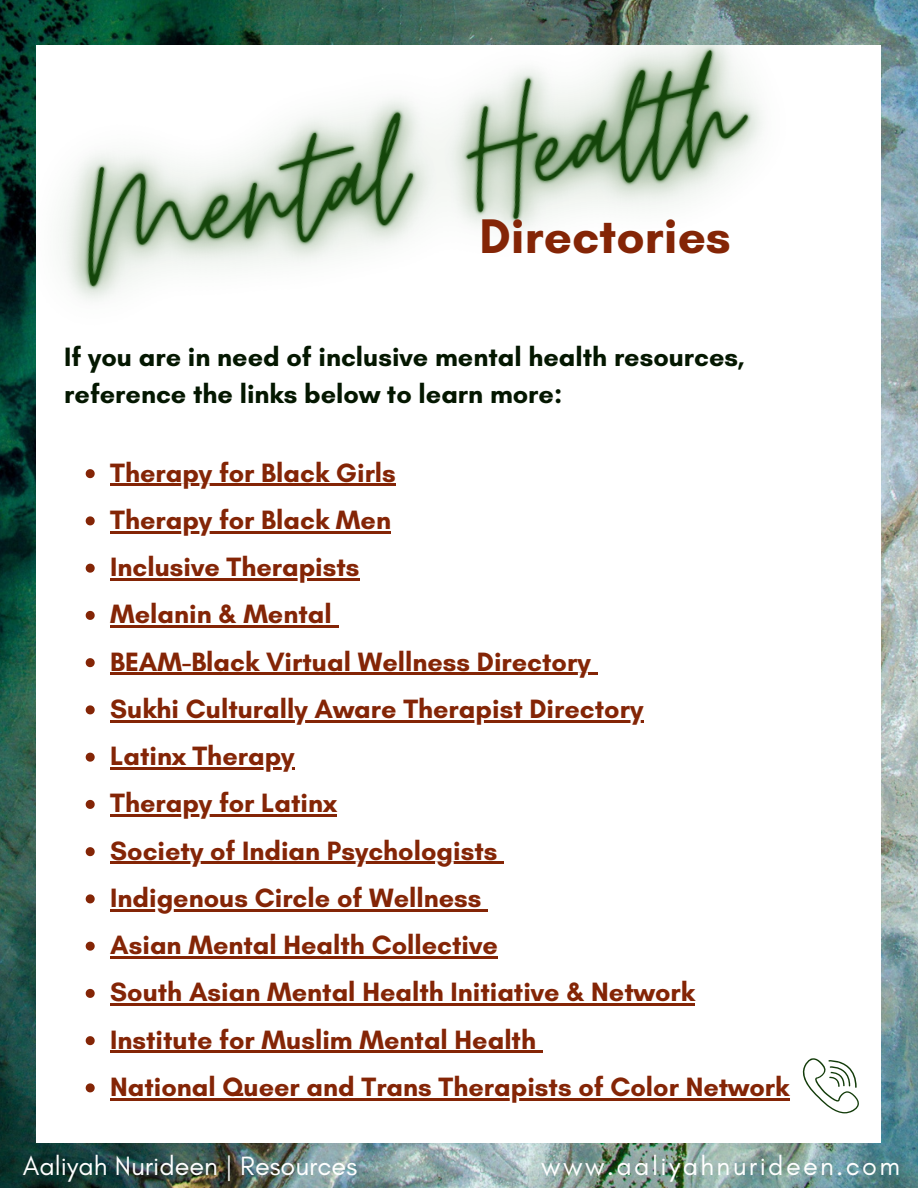
<style>
.page{position:relative;width:918px;height:1188px;background:#fff}
.page>*{position:absolute;margin:0;border:0;box-sizing:border-box;transform-origin:0 0}
.t1{font:700 49.5px "Glacial Indifference";color:#842506}
.t2{font:700 27px/47.2px "Glacial Indifference";color:#842506}
.t3{font:700 27px/37.2px "Glacial Indifference";color:#041700}
.t4{font:27px "Glacial Indifference";color:#fff}
.t5{font:27px "Glacial Indifference";letter-spacing:.09em;color:#fff}
</style>
<div class="page">
<img style="left:0;top:494px;width:918px;height:694px">
<div style="left:37px;top:45px;width:844px;height:1098px;background:#fff"></div>
<svg style="left:86px;top:516px;width:9px;height:9px"></svg>
<hr style="left:110px;top:531px;width:281px;height:2px;background:#842506">
<svg style="left:86px;top:564px;width:9px;height:9px"></svg>
<hr style="left:110px;top:578px;width:250px;height:3px;background:#842506">
<svg style="left:86px;top:611px;width:9px;height:9px"></svg>
<hr style="left:110px;top:626px;width:222px;height:2px;background:#842506">
<svg style="left:332px;top:626px;width:6px;height:2px"></svg>
<svg style="left:86px;top:658px;width:9px;height:9px"></svg>
<hr style="left:110px;top:673px;width:481px;height:2px;background:#842506">
<svg style="left:591px;top:673px;width:6px;height:2px"></svg>
<svg style="left:86px;top:705px;width:9px;height:9px"></svg>
<hr style="left:110px;top:720px;width:533px;height:2px;background:#842506">
<svg style="left:86px;top:753px;width:9px;height:9px"></svg>
<hr style="left:110px;top:767px;width:185px;height:3px;background:#842506">
<svg style="left:86px;top:800px;width:9px;height:9px"></svg>
<hr style="left:110px;top:815px;width:227px;height:2px;background:#842506">
<svg style="left:86px;top:847px;width:9px;height:9px"></svg>
<hr style="left:110px;top:862px;width:387px;height:2px;background:#842506">
<svg style="left:497px;top:862px;width:7px;height:2px"></svg>
<svg style="left:86px;top:894px;width:9px;height:9px"></svg>
<hr style="left:110px;top:909px;width:371px;height:2px;background:#842506">
<svg style="left:481px;top:909px;width:7px;height:2px"></svg>
<svg style="left:86px;top:942px;width:9px;height:9px"></svg>
<hr style="left:110px;top:956px;width:388px;height:3px;background:#842506">
<svg style="left:86px;top:989px;width:9px;height:9px"></svg>
<hr style="left:110px;top:1004px;width:585px;height:2px;background:#842506">
<svg style="left:86px;top:1036px;width:9px;height:9px"></svg>
<hr style="left:110px;top:1051px;width:426px;height:2px;background:#842506">
<svg style="left:536px;top:1051px;width:7px;height:2px"></svg>
<svg style="left:86px;top:1083px;width:9px;height:9px"></svg>
<hr style="left:110px;top:1098px;width:679px;height:2px;background:#842506">
<svg style="left:802px;top:1058px;width:57px;height:55px"></svg>
<img style="left:0;top:0;width:918px;height:494px">
<h1 class="t1" style="left:480px;top:206px;width:253px">Directories</h1>
<p class="t3" style="left:64px;top:338px;width:682px">If you are in need of inclusive mental health resources, reference the links below to learn more:</p>
<p class="t2" style="left:110px;top:448px;width:681px">Therapy for Black Girls<br>Therapy for Black Men<br>Inclusive Therapists<br>Melanin &amp; Mental<br>BEAM-Black Virtual Wellness Directory<br>Sukhi Culturally Aware Therapist Directory<br>Latinx Therapy<br>Therapy for Latinx<br>Society of Indian Psychologists<br>Indigenous Circle of Wellness<br>Asian Mental Health Collective<br>South Asian Mental Health Initiative &amp; Network<br>Institute for Muslim Mental Health<br>National Queer and Trans Therapists of Color Network</p>
<p class="t4" style="left:23px;top:1149px;width:336px">Aaliyah Nurideen | Resources</p>
<p class="t5" style="left:541px;top:1149px;width:360px">www.aaliyahnurideen.com</p>
</div>
